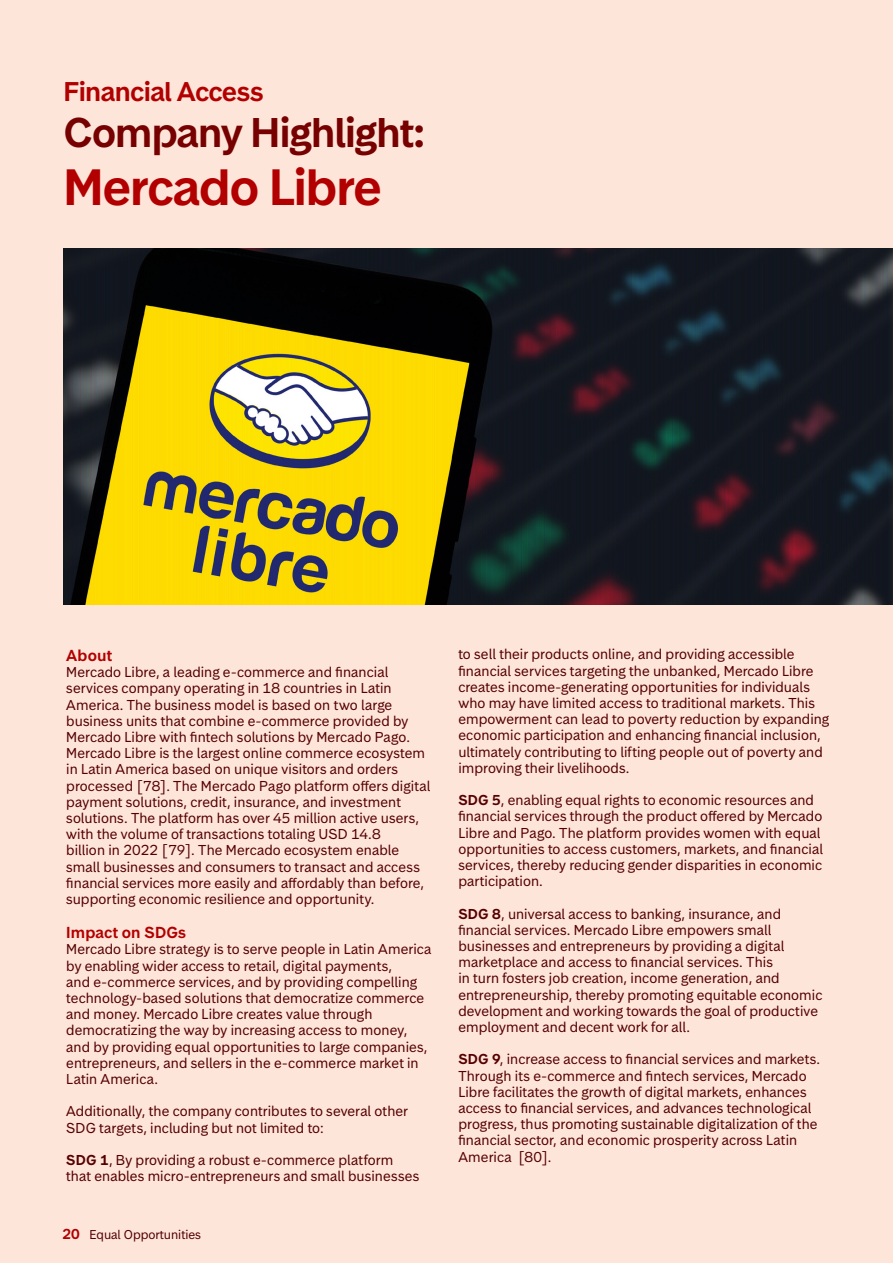
<style>
.page{position:relative;width:893px;height:1263px;background:#fde5da}
.page>*{position:absolute;margin:0;border:0;box-sizing:border-box;transform-origin:0 0}
.H3_subheading_dark_red{font:600 48px "Storebrand Display";letter-spacing:-.005em;color:#b20000}
.H3_subheading_dark_red-2{font:600 39px "Storebrand Display";letter-spacing:-.005em;color:#700}
.Sub1_body_text_red_-_10pt{font:600 25.5px "Storebrand Display";color:#b20000}
.Sub1_body_text_red_-_10pt-2{font:600 15px "Storebrand Text";letter-spacing:.01em;color:#b20000}
.Body_text_list_level_2_-_9pt{font:13.5px/16.2px "Storebrand Text";letter-spacing:.005em;color:#560000}
.Body_text_extra_dark_red_-_9pt{font:13.5px/16.2px "Storebrand Text";letter-spacing:.005em;color:#560000}
.t1{font:12px "Storebrand Text";color:#560000}
.s1{font-weight:600}
.s2{font-weight:600;font-size:13.5px;color:#b20000}
</style>
<div class="page">
<img style="left:64px;top:249px;width:829px;height:355px">
<p class="Sub1_body_text_red_-_10pt" style="left:64px;top:75px;width:201px">Financial Access</p>
<p class="H3_subheading_dark_red-2" style="left:64px;top:107px;width:362px">Company Highlight:</p>
<p class="H3_subheading_dark_red" style="left:64px;top:155px;width:319px">Mercado Libre</p>
<p class="Sub1_body_text_red_-_10pt-2" style="left:66px;top:645px;width:47px">About</p>
<p class="Body_text_extra_dark_red_-_9pt" style="left:66px;top:664px;width:366px">Mercado Libre, a leading e-commerce and financial services company operating in 18 countries in Latin America. The business model is based on two large business units that combine e-commerce provided by Mercado Libre with fintech solutions by Mercado Pago.<br>Mercado Libre is the largest online commerce ecosystem in Latin America based on unique visitors and orders processed [78]. The Mercado Pago platform offers digital payment solutions, credit, insurance, and investment solutions. The platform has over 45 million active users, with the volume of transactions totaling USD 14.8<br>billion in 2022 [79]. The Mercado ecosystem enable small businesses and consumers to transact and access financial services more easily and affordably than before, supporting economic resilience and opportunity.</p>
<p class="Sub1_body_text_red_-_10pt-2" style="left:66px;top:922px;width:121px">Impact on SDGs</p>
<p class="Body_text_extra_dark_red_-_9pt" style="left:66px;top:941px;width:367px">Mercado Libre strategy is to serve people in Latin America by enabling wider access to retail, digital payments,<br>and e-commerce services, and by providing compelling technology-based solutions that democratize commerce and money. Mercado Libre creates value through democratizing the way by increasing access to money, and by providing equal opportunities to large companies, entrepreneurs, and sellers in the e-commerce market in Latin America.</p>
<p class="Body_text_extra_dark_red_-_9pt" style="left:66px;top:1103px;width:343px">Additionally, the company contributes to several other<br>SDG targets, including but not limited to:</p>
<p class="Body_text_list_level_2_-_9pt" style="left:66px;top:1152px;width:355px"><span class="s1">SDG 1</span>, By providing a robust e-commerce platform that enables micro-entrepreneurs and small businesses</p>
<p class="t1" style="left:62px;top:1226px;width:140px"><span class="s2">20</span> Equal Opportunities</p>
<p class="Body_text_list_level_2_-_9pt" style="left:458px;top:646px;width:372px">to sell their products online, and providing accessible financial services targeting the unbanked, Mercado Libre creates income-generating opportunities for individuals who may have limited access to traditional markets. This empowerment can lead to poverty reduction by expanding economic participation and enhancing financial inclusion, ultimately contributing to lifting people out of poverty and improving their livelihoods.</p>
<p class="Body_text_list_level_2_-_9pt" style="left:458px;top:792px;width:366px"><span class="s1">SDG 5</span>, enabling equal rights to economic resources and financial services through the product offered by Mercado Libre and Pago. The platform provides women with equal opportunities to access customers, markets, and financial services, thereby reducing gender disparities in economic participation.</p>
<p class="Body_text_list_level_2_-_9pt" style="left:458px;top:905px;width:365px"><span class="s1">SDG 8</span>, universal access to banking, insurance, and financial services. Mercado Libre empowers small businesses and entrepreneurs by providing a digital marketplace and access to financial services. This<br>in turn fosters job creation, income generation, and entrepreneurship, thereby promoting equitable economic development and working towards the goal of productive employment and decent work for all.</p>
<p class="Body_text_list_level_2_-_9pt" style="left:458px;top:1051px;width:361px"><span class="s1">SDG 9</span>, increase access to financial services and markets.<br>Through its e-commerce and fintech services, Mercado Libre facilitates the growth of digital markets, enhances access to financial services, and advances technological progress, thus promoting sustainable digitalization of the financial sector, and economic prosperity across Latin America [80].</p>
</div>
